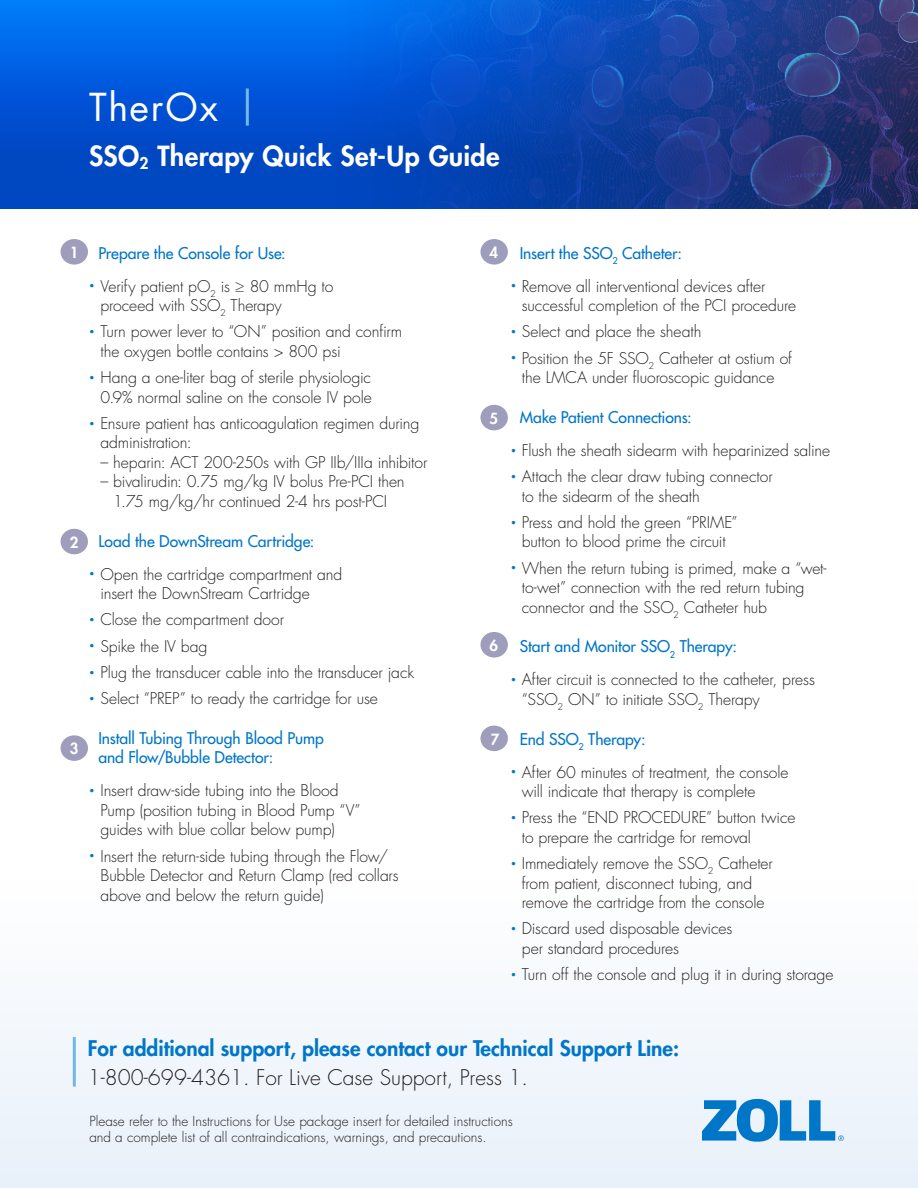
<style>
.page{position:relative;width:918px;height:1188px;background:#fff}
.page>*{position:absolute;margin:0;border:0;box-sizing:border-box;transform-origin:0 0}
.t1{font:37.5px "Futura Std";letter-spacing:.04em;color:#fff}
.t2{font:800 27px "Futura Std";letter-spacing:.01em;color:#fff}
.t3{font:800 21px "Futura Std";color:#0076c8}
.t4{font:300 21px "Futura Std";color:#231f20}
.bullet_copy{font:300 15.75px/19.5px "Futura Std";letter-spacing:-.005em;color:#231f20}
.numbered_head{font:500 15.75px "Futura Std";letter-spacing:-.005em;color:#0076c8}
.bullet_copy-2{font:500 15.75px/19.5px "Futura Std";letter-spacing:-.005em;color:#0076c8}
.t5{font:800 15px "Futura Std";color:#fff}
.t6{font:300 13.5px/16.2px "Futura Std";color:#231f20}
.s1{font-size:9px;color:#0076c8}
</style>
<div class="page">
<div style="left:0;top:880px;width:918px;height:308px;background:#f3f7fc"></div>
<svg style="left:702px;top:1099px;width:142px;height:43px"></svg>
<hr style="left:73px;top:1037px;width:3px;height:50px;background:#73b8e5">
<div style="left:61px;top:239px;width:27px;height:26px;background:#9f9dbc;border-radius:50%"></div>
<div style="left:61px;top:529px;width:27px;height:25px;background:#9f9dbc;border-radius:50%"></div>
<div style="left:61px;top:735px;width:27px;height:26px;background:#9f9dbc;border-radius:50%"></div>
<div style="left:480px;top:632px;width:28px;height:26px;background:#9f9dbc;border-radius:50%"></div>
<div style="left:480px;top:726px;width:28px;height:25px;background:#9f9dbc;border-radius:50%"></div>
<div style="left:480px;top:405px;width:28px;height:25px;background:#9f9dbc;border-radius:50%"></div>
<div style="left:480px;top:239px;width:28px;height:26px;background:#9f9dbc;border-radius:50%"></div>
<svg style="left:0;top:0;width:918px;height:209px;background:#0d4bb6"></svg>
<hr style="left:246px;top:88px;width:3px;height:38px;background:#73b8e5">
<p class="t1" style="left:89px;top:83px;width:130px">TherOx</p>
<p class="t2" style="left:89px;top:139px;width:412px">SSO<sub>2</sub> Therapy Quick Set-Up Guide</p>
<p class="t5" style="left:70px;top:243px;width:10px">1</p>
<p class="t5" style="left:70px;top:533px;width:10px">2</p>
<p class="t5" style="left:70px;top:739px;width:10px">3</p>
<p class="numbered_head" style="left:98px;top:243px;width:189px">Prepare the Console for Use:</p>
<p class="bullet_copy" style="left:100px;top:277px;width:234px;text-indent:-11px"><span class="s1">•</span> Verify patient pO<sub>2</sub> is ≥ 80 mmHg to proceed with SSO<sub>2</sub> Therapy</p>
<p class="bullet_copy" style="left:100px;top:322px;width:303px;text-indent:-11px"><span class="s1">•</span> Turn power lever to “ON” position and confirm the oxygen bottle contains &gt; 800 psi</p>
<p class="bullet_copy" style="left:89px;top:368px;width:284px;text-align:right"><span class="s1">•</span> Hang a one-liter bag of sterile physiologic<br>0.9% normal saline on the console IV pole</p>
<p class="bullet_copy" style="left:100px;top:414px;width:320px;text-indent:-11px"><span class="s1">•</span> Ensure patient has anticoagulation regimen during administration:</p>
<p class="bullet_copy" style="left:100px;top:453px;width:328px">– heparin: ACT 200-250s with GP IIb/IIIa inhibitor</p>
<p class="bullet_copy" style="left:100px;top:472px;width:306px;text-align:center">– bivalirudin: 0.75 mg/kg IV bolus Pre-PCI then<br>1.75 mg/kg/hr continued 2-4 hrs post-PCI</p>
<p class="numbered_head" style="left:98px;top:531px;width:217px">Load the DownStream Cartridge:</p>
<p class="bullet_copy" style="left:100px;top:565px;width:243px;text-indent:-11px"><span class="s1">•</span> Open the cartridge compartment and insert the DownStream Cartridge</p>
<p class="bullet_copy" style="left:89px;top:610px;width:196px"><span class="s1">•</span> Close the compartment door</p>
<p class="bullet_copy" style="left:89px;top:637px;width:120px"><span class="s1">•</span> Spike the IV bag</p>
<p class="bullet_copy" style="left:89px;top:663px;width:326px"><span class="s1">•</span> Plug the transducer cable into the transducer jack</p>
<p class="bullet_copy" style="left:89px;top:689px;width:290px"><span class="s1">•</span> Select “PREP” to ready the cartridge for use</p>
<p class="bullet_copy-2" style="left:98px;top:728px;width:227px">Install Tubing Through Blood Pump and Flow/Bubble Detector:</p>
<p class="bullet_copy" style="left:100px;top:781px;width:262px;text-indent:-11px"><span class="s1">•</span> Insert draw-side tubing into the Blood<br>Pump (position tubing in Blood Pump “V” guides with blue collar below pump)</p>
<p class="bullet_copy" style="left:100px;top:847px;width:300px;text-indent:-11px"><span class="s1">•</span> Insert the return-side tubing through the Flow/<br>Bubble Detector and Return Clamp (red collars above and below the return guide)</p>
<p class="t5" style="left:490px;top:243px;width:10px">4</p>
<p class="t5" style="left:490px;top:409px;width:10px">5</p>
<p class="t5" style="left:490px;top:636px;width:10px">6</p>
<p class="t5" style="left:491px;top:730px;width:10px">7</p>
<p class="numbered_head" style="left:520px;top:243px;width:164px">Insert the SSO<sub>2</sub> Catheter:</p>
<p class="bullet_copy" style="left:522px;top:277px;width:276px;text-indent:-11px"><span class="s1">•</span> Remove all interventional devices after successful completion of the PCI procedure</p>
<p class="bullet_copy" style="left:511px;top:322px;width:192px"><span class="s1">•</span> Select and place the sheath</p>
<p class="bullet_copy" style="left:511px;top:349px;width:283px;text-align:center"><span class="s1">•</span> Position the 5F SSO<sub>2</sub> Catheter at ostium of the LMCA under fluoroscopic guidance</p>
<p class="numbered_head" style="left:520px;top:407px;width:173px">Make Patient Connections:</p>
<p class="bullet_copy" style="left:511px;top:441px;width:321px"><span class="s1">•</span> Flush the sheath sidearm with heparinized saline</p>
<p class="bullet_copy" style="left:522px;top:467px;width:252px;text-indent:-11px"><span class="s1">•</span> Attach the clear draw tubing connector to the sidearm of the sheath</p>
<p class="bullet_copy" style="left:511px;top:513px;width:229px;text-align:center"><span class="s1">•</span> Press and hold the green “PRIME” button to blood prime the circuit</p>
<p class="bullet_copy" style="left:522px;top:559px;width:306px;text-indent:-11px"><span class="s1">•</span> When the return tubing is primed, make a “wet&shy;to-wet” connection with the red return tubing connector and the SSO<sub>2</sub> Catheter hub</p>
<p class="numbered_head" style="left:520px;top:637px;width:219px">Start and Monitor SSO<sub>2</sub> Therapy:</p>
<p class="bullet_copy" style="left:522px;top:670px;width:295px;text-indent:-11px"><span class="s1">•</span> After circuit is connected to the catheter, press “SSO<sub>2</sub> ON” to initiate SSO<sub>2</sub> Therapy</p>
<p class="numbered_head" style="left:520px;top:729px;width:127px">End SSO<sub>2</sub> Therapy:</p>
<p class="bullet_copy" style="left:522px;top:763px;width:268px;text-indent:-11px"><span class="s1">•</span> After 60 minutes of treatment, the console will indicate that therapy is complete</p>
<p class="bullet_copy" style="left:522px;top:808px;width:275px;text-indent:-11px"><span class="s1">•</span> Press the “END PROCEDURE” button twice to prepare the cartridge for removal</p>
<p class="bullet_copy" style="left:522px;top:854px;width:253px;text-indent:-11px"><span class="s1">•</span> Immediately remove the SSO<sub>2</sub> Catheter from patient, disconnect tubing, and remove the cartridge from the console</p>
<p class="bullet_copy" style="left:522px;top:919px;width:212px;text-indent:-11px"><span class="s1">•</span> Discard used disposable devices per standard procedures</p>
<p class="bullet_copy" style="left:511px;top:965px;width:324px"><span class="s1">•</span> Turn off the console and plug it in during storage</p>
<p class="t3" style="left:88px;top:1035px;width:593px">For additional support, please contact our Technical Support Line:</p>
<p class="t4" style="left:88px;top:1064px;width:442px">1-800-699-4361. For Live Case Support, Press 1.</p>
<p class="t6" style="left:89px;top:1113px;width:425px">Please refer to the Instructions for Use package insert for detailed instructions and a complete list of all contraindications, warnings, and precautions.</p>
</div>
